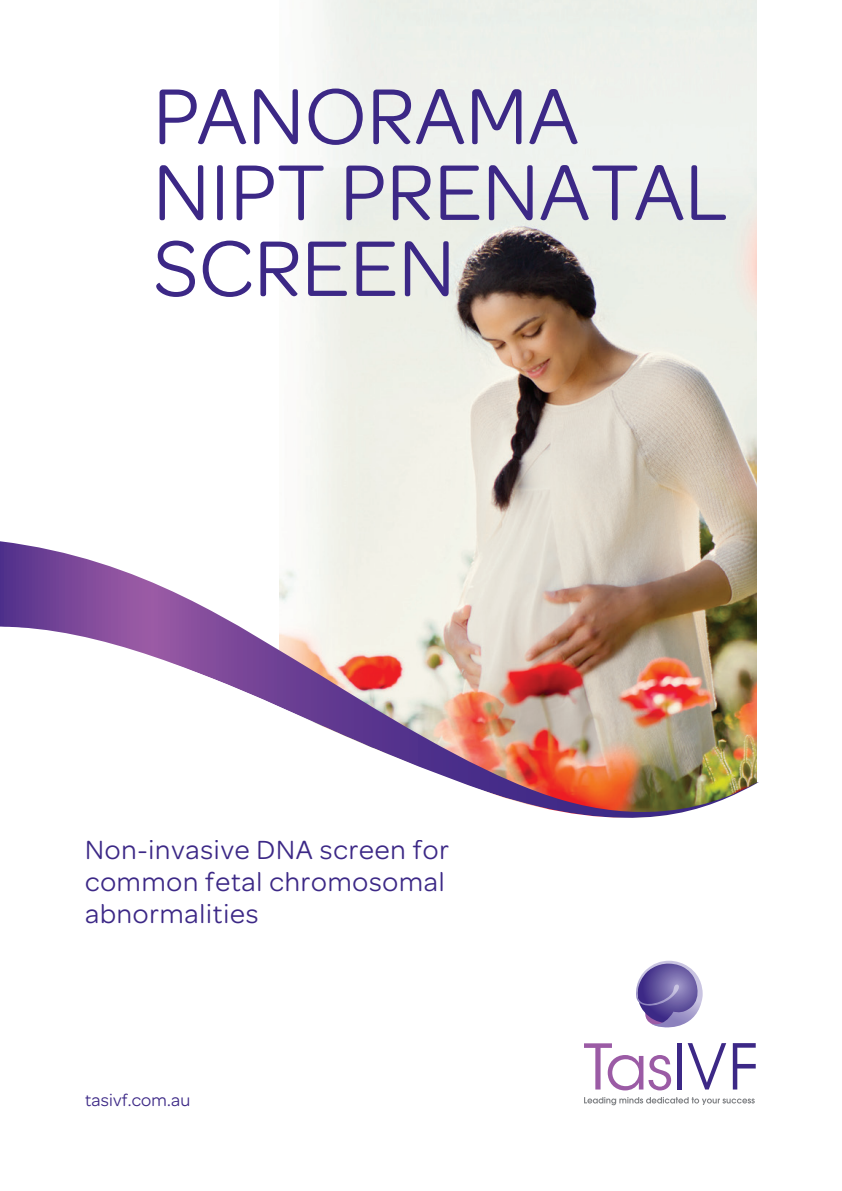
<style>
.page{position:relative;width:842px;height:1191px;background:#fff}
.page>*{position:absolute;margin:0;border:0;box-sizing:border-box;transform-origin:0 0}
.AA_COVER_1_PURPLE{font:84px/76px "Omnes";color:#3c2886}
.AA_COVER_2_HEAD{font:28px/32px "Omnes";letter-spacing:.03em;color:#3c2886}
.AA_COVER_3_HEAD{font:18px "Omnes";letter-spacing:.01em;color:#3c2886}
</style>
<div class="page">
<img style="left:304px;top:0;width:453px;height:541px">
<svg style="left:0;top:541px;width:757px;height:79px"></svg>
<img style="left:0;top:620px;width:759px;height:198px">
<svg style="left:636px;top:960px;width:67px;height:68px"></svg>
<svg style="left:584px;top:1097px;width:171px;height:8px"></svg>
<hr style="left:677px;top:1043px;width:4px;height:46px;background:#3c2886">
<svg style="left:688px;top:1043px;width:38px;height:46px"></svg>
<svg style="left:733px;top:1043px;width:23px;height:46px"></svg>
<svg style="left:584px;top:1043px;width:87px;height:47px"></svg>
<p class="AA_COVER_1_PURPLE" style="left:153px;top:73px;width:577px">PANORAMA<br>NIPT PRENATAL<br>SCREEN</p>
<p class="AA_COVER_2_HEAD" style="left:85px;top:832px;width:365px">Non-invasive DNA screen for common fetal chromosomal abnormalities</p>
<p class="AA_COVER_3_HEAD" style="left:85px;top:1088px;width:107px">tasivf.com.au</p>
</div>
